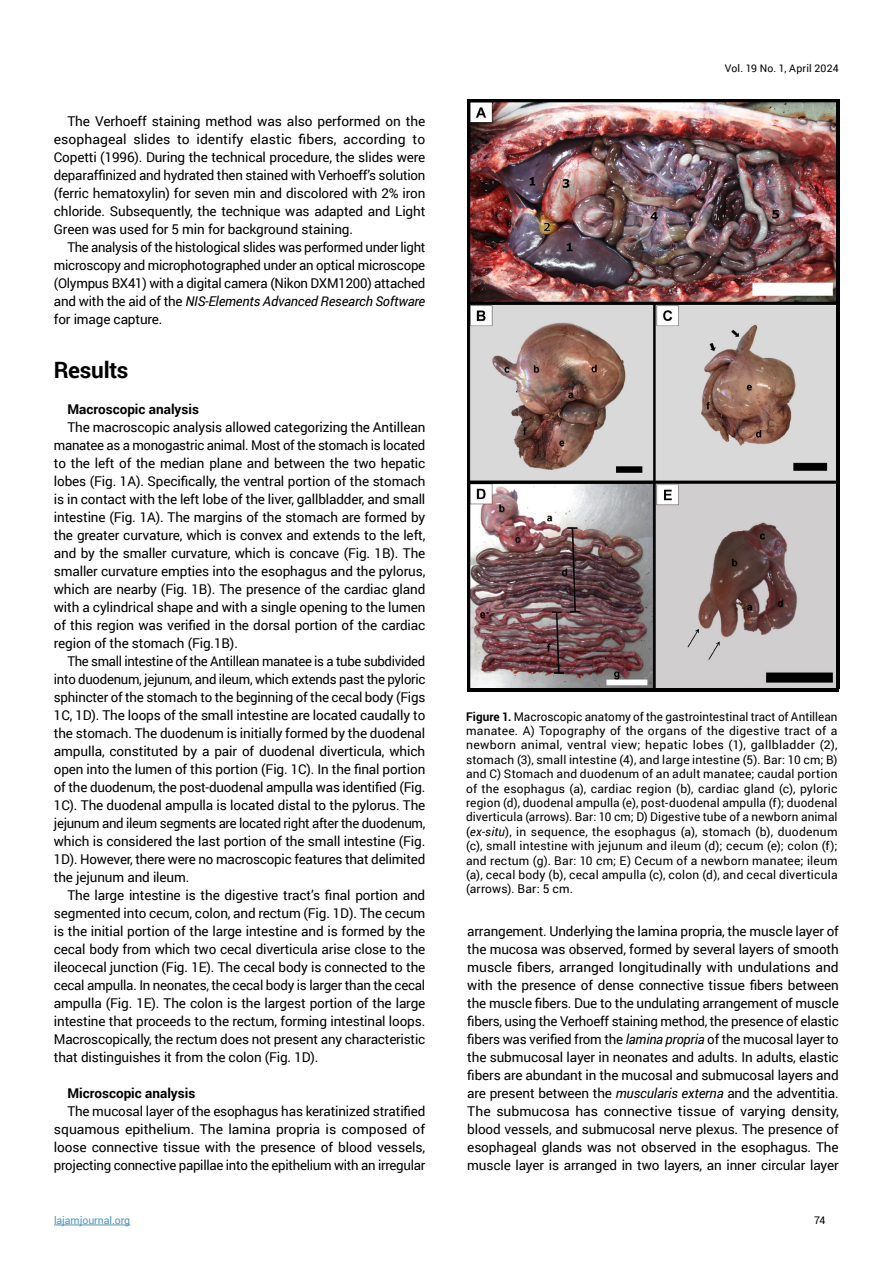
<style>
.page{position:relative;width:893px;height:1263px;background:#fff}
.page>*{position:absolute;margin:0;border:0;box-sizing:border-box;transform-origin:0 0}
._15pt_TituloPrinc{font:700 22.5px "Roboto";letter-spacing:-.015em;color:#000}
.Princ{font:13.5px/18px "Roboto";letter-spacing:-.01em;color:#000;text-align:justify}
.Subtitulos_Parrafo{font:700 13.5px "Roboto";color:#000}
._8pt_just{font:12px/14.4px "Roboto";letter-spacing:.02em;color:#000;text-align:justify}
.t1{font:10.5px "Roboto";letter-spacing:.02em;color:#000}
.t2{font:10.5px "Roboto";letter-spacing:-.005em;color:#4e97bd}
.s1{font-style:italic}
.s2{font-weight:700}
</style>
<div class="page">
<hr style="left:54px;top:1225px;width:76px;height:1px;background:#4e97bd">
<img style="left:468px;top:99px;width:368px;height:589px">
<hr style="left:467px;top:688px;width:372px;height:4px;background:#000">
<hr style="left:836px;top:99px;width:3px;height:589px;background:#000">
<p class="Princ" style="left:54px;top:112px;width:373px;text-indent:14px">The Verhoeff staining method was also performed on the esophageal slides to identify elastic fibers, according to Copetti (1996). During the technical procedure, the slides were deparaffinized and hydrated then stained with Verhoeff’s solution (ferric hematoxylin) for seven min and discolored with 2% iron chloride. Subsequently, the technique was adapted and Light Green was used for 5 min for background staining.</p>
<p class="Princ" style="left:54px;top:238px;width:373px;text-indent:14px">The analysis of the histological slides was performed under light microscopy and microphotographed under an optical microscope (Olympus BX41) with a digital camera (Nikon DXM1200) attached and with the aid of the <span class="s1">NIS-Elements Advanced Research Software </span>for image capture.</p>
<p class="_15pt_TituloPrinc" style="left:54px;top:354px;width:76px">Results</p>
<p class="Subtitulos_Parrafo" style="left:67px;top:400px;width:133px">Macroscopic analysis</p>
<p class="Princ" style="left:54px;top:418px;width:373px;text-indent:14px">The macroscopic analysis allowed categorizing the Antillean manatee as a monogastric animal. Most of the stomach is located to the left of the median plane and between the two hepatic lobes (Fig. 1A). Specifically, the ventral portion of the stomach is in contact with the left lobe of the liver, gallbladder, and small intestine (Fig. 1A). The margins of the stomach are formed by the greater curvature, which is convex and extends to the left, and by the smaller curvature, which is concave (Fig. 1B). The smaller curvature empties into the esophagus and the pylorus, which are nearby (Fig. 1B). The presence of the cardiac gland with a cylindrical shape and with a single opening to the lumen of this region was verified in the dorsal portion of the cardiac region of the stomach (Fig.1B).</p>
<p class="Princ" style="left:54px;top:652px;width:373px;text-indent:14px">The small intestine of the Antillean manatee is a tube subdivided into duodenum, jejunum, and ileum, which extends past the pyloric sphincter of the stomach to the beginning of the cecal body (Figs 1C, 1D). The loops of the small intestine are located caudally to the stomach. The duodenum is initially formed by the duodenal ampulla, constituted by a pair of duodenal diverticula, which open into the lumen of this portion (Fig. 1C). In the final portion of the duodenum, the post-duodenal ampulla was identified (Fig.<br>1C). The duodenal ampulla is located distal to the pylorus. The jejunum and ileum segments are located right after the duodenum, which is considered the last portion of the small intestine (Fig.<br>1D). However, there were no macroscopic features that delimited the jejunum and ileum.</p>
<p class="Princ" style="left:54px;top:886px;width:373px;text-indent:14px">The large intestine is the digestive tract’s final portion and segmented into cecum, colon, and rectum (Fig. 1D). The cecum is the initial portion of the large intestine and is formed by the cecal body from which two cecal diverticula arise close to the ileocecal junction (Fig. 1E). The cecal body is connected to the cecal ampulla. In neonates, the cecal body is larger than the cecal ampulla (Fig. 1E). The colon is the largest portion of the large intestine that proceeds to the rectum, forming intestinal loops.<br>Macroscopically, the rectum does not present any characteristic that distinguishes it from the colon (Fig. 1D).</p>
<p class="Subtitulos_Parrafo" style="left:67px;top:1084px;width:130px">Microscopic analysis</p>
<p class="Princ" style="left:54px;top:1102px;width:373px;text-indent:14px">The mucosal layer of the esophagus has keratinized stratified squamous epithelium. The lamina propria is composed of loose connective tissue with the presence of blood vessels, projecting connective papillae into the epithelium with an irregular</p>
<p class="t2" style="left:54px;top:1213px;width:78px">lajamjournal.org</p>
<p class="t1" style="left:725px;top:61px;width:115px">Vol. 19 No. 1, April 2024</p>
<p class="_8pt_just" style="left:466px;top:709px;width:373px"><span class="s2">Figure 1.</span> Macroscopic anatomy of the gastrointestinal tract of Antillean manatee. A) Topography of the organs of the digestive tract of a newborn animal, ventral view; hepatic lobes (1), gallbladder (2), stomach (3), small intestine (4), and large intestine (5). Bar: 10 cm; B) and C) Stomach and duodenum of an adult manatee; caudal portion of the esophagus (a), cardiac region (b), cardiac gland (c), pyloric region (d), duodenal ampulla (e), post-duodenal ampulla (f); duodenal diverticula (arrows). Bar: 10 cm; D) Digestive tube of a newborn animal (<span class="s1">ex-situ</span>), in sequence, the esophagus (a), stomach (b), duodenum (c), small intestine with jejunum and ileum (d); cecum (e); colon (f); and rectum (g). Bar: 10 cm; E) Cecum of a newborn manatee; ileum (a), cecal body (b), cecal ampulla (c), colon (d), and cecal diverticula (arrows). Bar: 5 cm.</p>
<p class="Princ" style="left:467px;top:922px;width:373px">arrangement. Underlying the lamina propria, the muscle layer of the mucosa was observed, formed by several layers of smooth muscle fibers, arranged longitudinally with undulations and with the presence of dense connective tissue fibers between the muscle fibers. Due to the undulating arrangement of muscle fibers, using the Verhoeff staining method, the presence of elastic fibers was verified from the <span class="s1">lamina propria</span> of the mucosal layer to the submucosal layer in neonates and adults. In adults, elastic fibers are abundant in the mucosal and submucosal layers and are present between the <span class="s1">muscularis externa</span> and the adventitia.<br>The submucosa has connective tissue of varying density, blood vessels, and submucosal nerve plexus. The presence of esophageal glands was not observed in the esophagus. The muscle layer is arranged in two layers, an inner circular layer</p>
<p class="t1" style="left:814px;top:1213px;width:13px">74</p>
</div>
